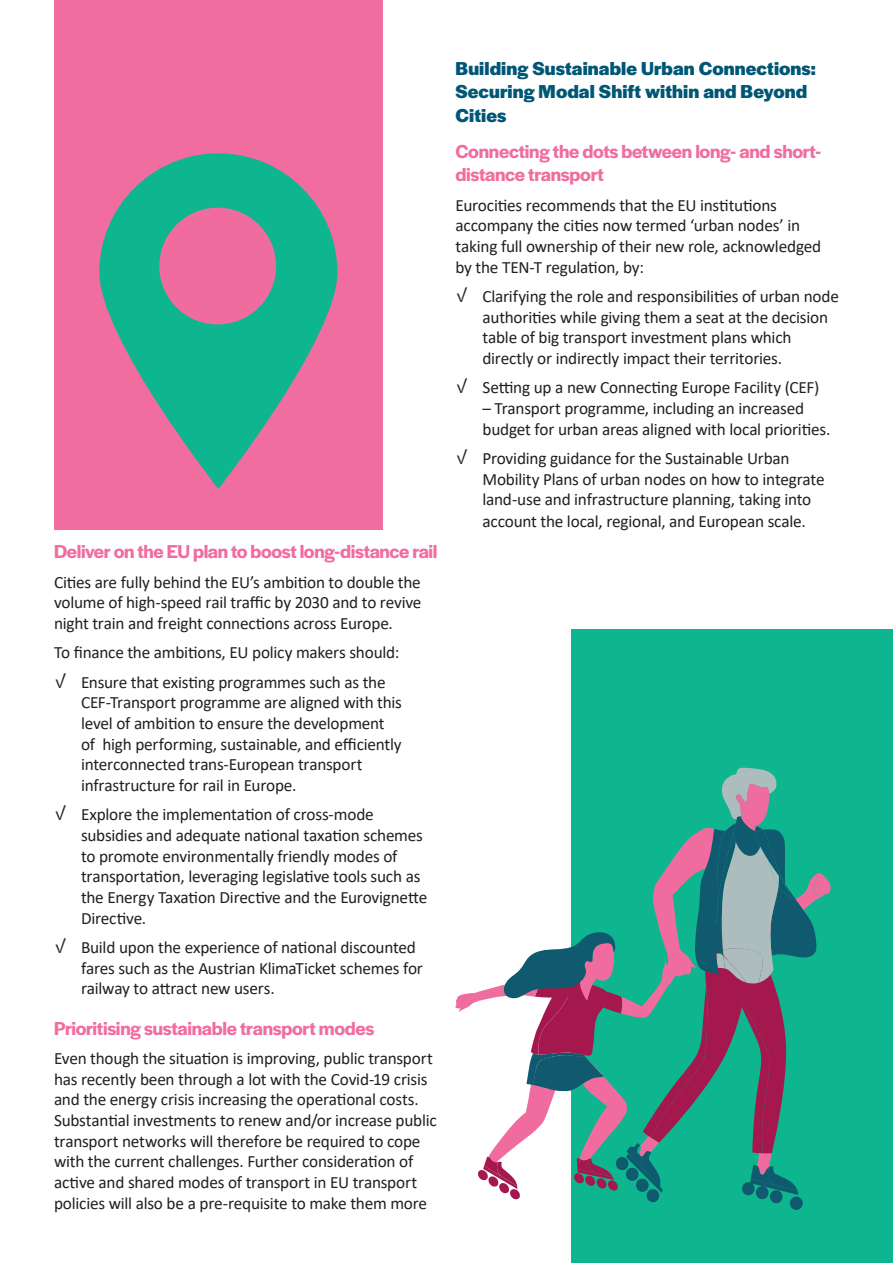
<style>
.page{position:relative;width:893px;height:1263px;background:#fff}
.page>*{position:absolute;margin:0;border:0;box-sizing:border-box;transform-origin:0 0}
.t1{font:600 19.5px/23.4px "Halyard Display";letter-spacing:-.015em;color:#f16c9f}
.t2{font:700 19.5px/23.4px "Halyard Display";letter-spacing:.005em;color:#005775}
.t3{font:17.25px/20.7px "Calibri";letter-spacing:-.015em;color:#231f20}
.s1{font-family:"Halyard Text"}
</style>
<div class="page">
<div style="left:54px;top:0;width:329px;height:529px;background:#f16c9f"></div>
<div style="left:571px;top:629px;width:322px;height:634px;background:#0eb690"></div>
<svg style="left:99px;top:153px;width:238px;height:336px;fill:#0eb690"></svg>
<div style="left:159px;top:208px;width:117px;height:116px;background:#f16c9e;border-radius:50%"></div>
<svg style="left:455px;top:768px;width:376px;height:442px"></svg>
<p class="t1" style="left:54px;top:539px;width:385px">Deliver on the EU plan to boost long-distance rail</p>
<p class="t3" style="left:54px;top:571px;width:369px;text-align:justify">Cities are fully behind the EU’s ambition to double the volume of high-speed rail traffic by 2030 and to revive night train and freight connections across Europe.</p>
<p class="t3" style="left:54px;top:642px;width:347px">To finance the ambitions, EU policy makers should:</p>
<p class="t3" style="left:81px;top:671px;width:322px;text-indent:-27px"><span class="s1">✓</span> Ensure that existing programmes such as the CEF-Transport programme are aligned with this level of ambition to ensure the development of high performing, sustainable, and efficiently interconnected trans-European transport infrastructure for rail in Europe.</p>
<p class="t3" style="left:81px;top:804px;width:348px;text-indent:-27px"><span class="s1">✓</span> Explore the implementation of cross-mode subsidies and adequate national taxation schemes to promote environmentally friendly modes of transportation, leveraging legislative tools such as the Energy Taxation Directive and the Eurovignette Directive.</p>
<p class="t3" style="left:81px;top:936px;width:343px;text-indent:-27px"><span class="s1">✓</span> Build upon the experience of national discounted fares such as the Austrian KlimaTicket schemes for railway to attract new users.</p>
<p class="t1" style="left:54px;top:1015px;width:322px">Prioritising sustainable transport modes</p>
<p class="t3" style="left:54px;top:1047px;width:384px">Even though the situation is improving, public transport has recently been through a lot with the Covid-19 crisis and the energy crisis increasing the operational costs.<br>Substantial investments to renew and/or increase public transport networks will therefore be required to cope with the current challenges. Further consideration of active and shared modes of transport in EU transport policies will also be a pre-requisite to make them more</p>
<p class="t2" style="left:455px;top:56px;width:362px">Building Sustainable Urban Connections:<br>Securing Modal Shift within and Beyond<br>Cities</p>
<p class="t1" style="left:455px;top:139px;width:367px">Connecting the dots between long- and short&shy;distance transport</p>
<p class="t3" style="left:455px;top:194px;width:367px">Eurocities recommends that the EU institutions accompany the cities now termed ‘urban nodes’ in taking full ownership of their new role, acknowledged by the TEN-T regulation, by:</p>
<p class="t3" style="left:482px;top:285px;width:358px;text-indent:-27px"><span class="s1">✓</span> Clarifying the role and responsibilities of urban node authorities while giving them a seat at the decision table of big transport investment plans which directly or indirectly impact their territories.</p>
<p class="t3" style="left:455px;top:377px;width:365px"><span class="s1">✓</span> Setting up a new Connecting Europe Facility (CEF)</p>
<p class="t3" style="left:482px;top:397px;width:349px">– Transport programme, including an increased budget for urban areas aligned with local priorities.</p>
<p class="t3" style="left:482px;top:447px;width:344px;text-indent:-27px"><span class="s1">✓</span> Providing guidance for the Sustainable Urban Mobility Plans of urban nodes on how to integrate land-use and infrastructure planning, taking into account the local, regional, and European scale.</p>
</div>
